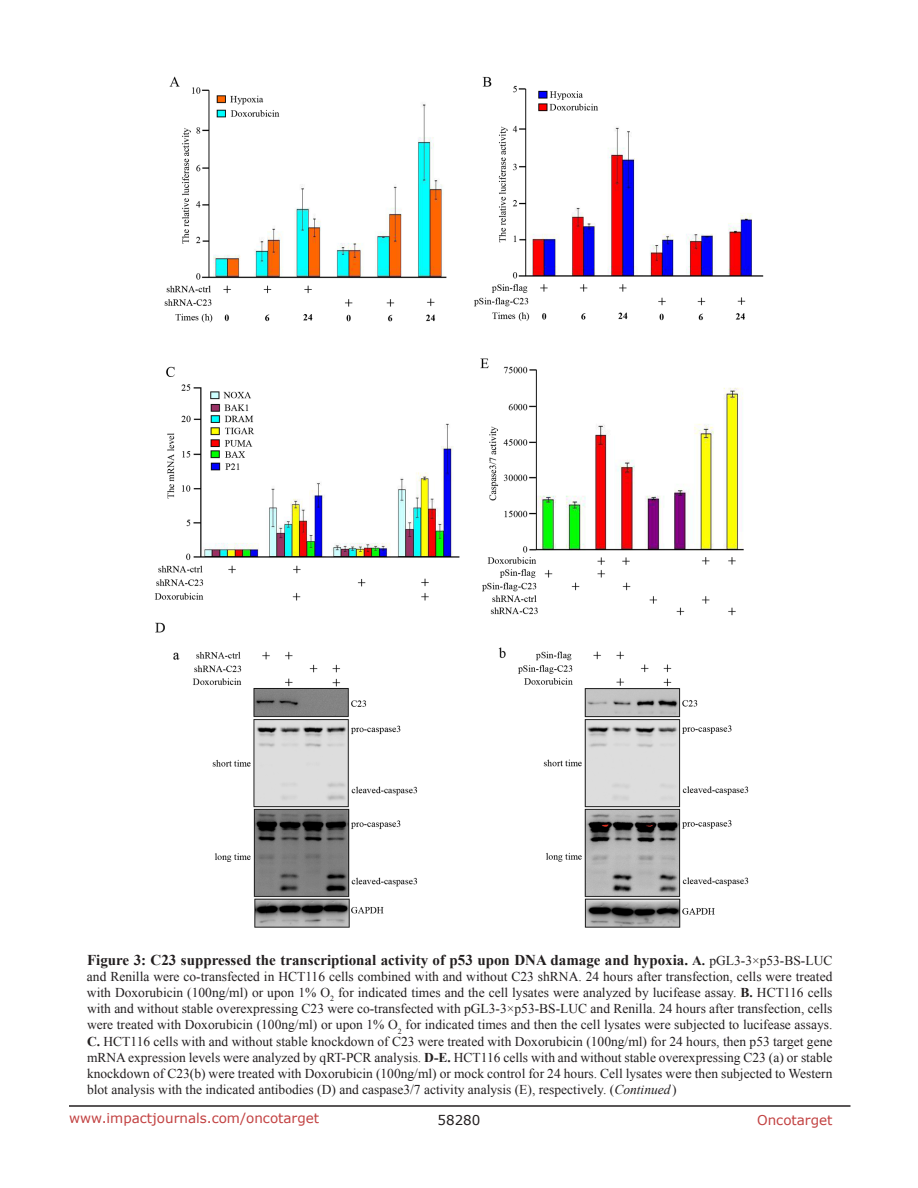
<style>
.page{position:relative;width:918px;height:1188px;background:#fff}
.page>*{position:absolute;margin:0;border:0;box-sizing:border-box;transform-origin:0 0}
.t1{font:700 15px "Times New Roman";color:#231f20}
.t2{font:13.5px/16.2px "Times New Roman";color:#231f20;text-align:justify}
.t3{font:13.5px "Verdana";color:#c24141}
.t4{font:13.5px "Verdana";color:#231f20}
.s1{font-size:13.5px}
.s2{font-weight:400;font-size:13.5px}
.s3{font-weight:700}
.s4{font-style:italic}
</style>
<div class="page">
<hr style="left:69px;top:1105px;width:781px;height:2px;background:#231f20">
<img style="left:155px;top:76px;width:609px;height:852px">
<p class="t1" style="left:87px;top:949px;width:747px">Figure 3: C23 suppressed the transcriptional activity of p53 upon DNA damage and hypoxia. <span class="s1">A.</span> <span class="s2">pGL3-3×p53-BS-LUC</span></p>
<p class="t2" style="left:87px;top:968px;width:747px">and Renilla were co-transfected in HCT116 cells combined with and without C23 shRNA. 24 hours after transfection, cells were treated with Doxorubicin (100ng/ml) or upon 1% O<sub>2</sub> for indicated times and the cell lysates were analyzed by lucifease assay. <span class="s3">B.</span> HCT116 cells with and without stable overexpressing C23 were co-transfected with pGL3-3×p53-BS-LUC and Renilla. 24 hours after transfection, cells were treated with Doxorubicin (100ng/ml) or upon 1% O<sub>2</sub> for indicated times and then the cell lysates were subjected to lucifease assays.<br><span class="s3">C.</span> HCT116 cells with and without stable knockdown of C23 were treated with Doxorubicin (100ng/ml) for 24 hours, then p53 target gene mRNA expression levels were analyzed by qRT-PCR analysis. <span class="s3">D-E.</span> HCT116 cells with and without stable overexpressing C23 (a) or stable knockdown of C23(b) were treated with Doxorubicin (100ng/ml) or mock control for 24 hours. Cell lysates were then subjected to Western blot analysis with the indicated antibodies (D) and caspase3/7 activity analysis (E), respectively. (<span class="s4">Continued</span> )</p>
<p class="t3" style="left:69px;top:1109px;width:252px">www.impactjournals.com/oncotarget</p>
<p class="t4" style="left:438px;top:1111px;width:44px">58280</p>
<p class="t3" style="left:757px;top:1111px;width:77px">Oncotarget</p>
</div>
